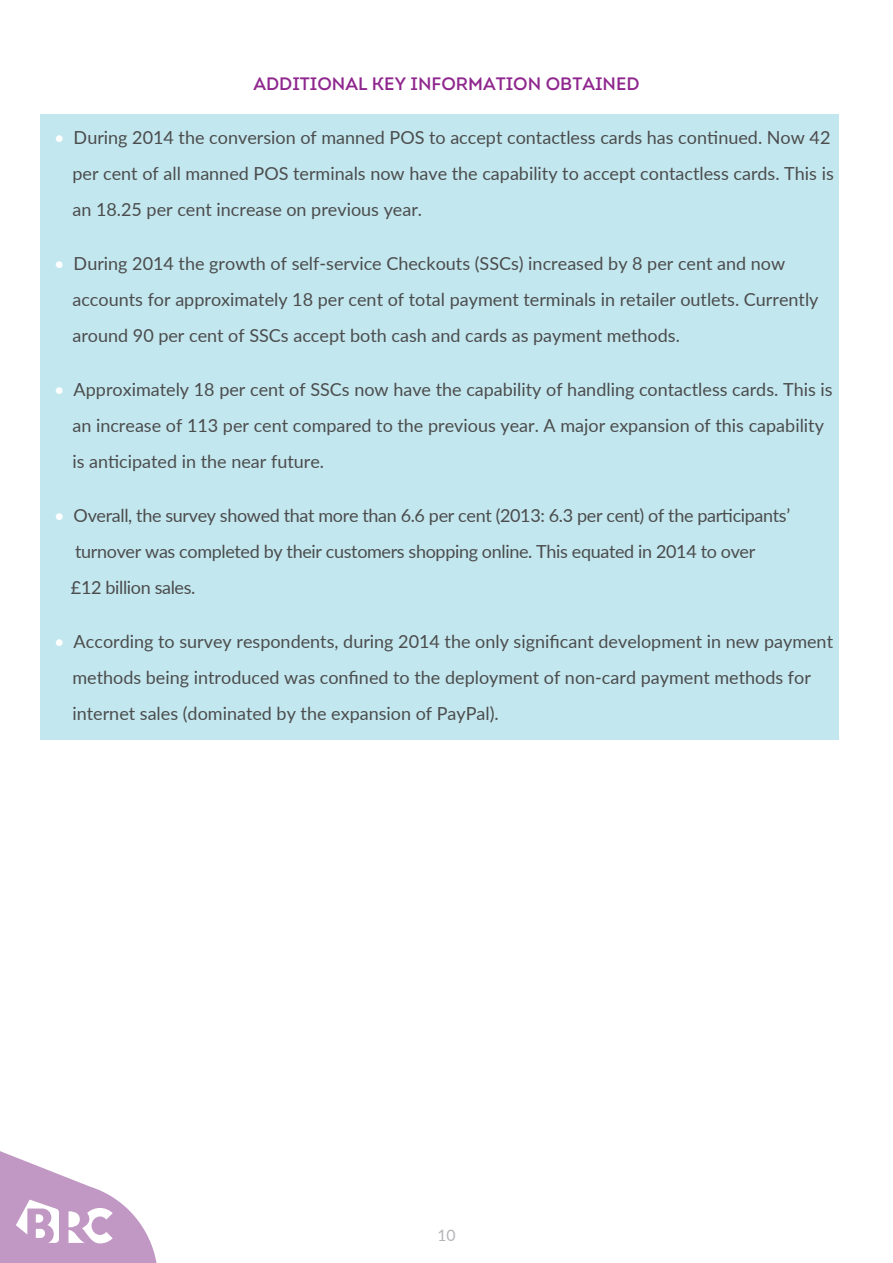
<style>
.page{position:relative;width:893px;height:1263px;background:#fff}
.page>*{position:absolute;margin:0;border:0;box-sizing:border-box;transform-origin:0 0}
.t1{font:18px/36px "Lato";color:#4b4c4d}
.t2{font:18px/36px "Lato";letter-spacing:-.02em;color:#4b4c4d}
.t3{font:18px "Intro Regular Caps";color:#8f278e}
.t4{font:15.75px "Lato";color:#b4b5b8}
.s1{color:#fff}
</style>
<div class="page">
<div style="left:40px;top:115px;width:799px;height:625px;background:#c3e7ee"></div>
<svg style="left:0;top:1151px;width:156px;height:112px"></svg>
<p class="t3" style="left:253px;top:72px;width:388px">ADDITIONAL KEY INFORMATION OBTAINED</p>
<p class="t1" style="left:72px;top:119px;width:763px;text-indent:-18px"><span class="s1">•</span> During 2014 the conversion of manned POS to accept contactless cards has continued. Now 42 per cent of all manned POS terminals now have the capability to accept contactless cards. This is an 18.25 per cent increase on previous year.</p>
<p class="t1" style="left:72px;top:245px;width:748px;text-indent:-18px"><span class="s1">•</span> During 2014 the growth of self-service Checkouts (SSCs) increased by 8 per cent and now accounts for approximately 18 per cent of total payment terminals in retailer outlets. Currently around 90 per cent of SSCs accept both cash and cards as payment methods.</p>
<p class="t1" style="left:72px;top:371px;width:762px;text-indent:-18px"><span class="s1">•</span> Approximately 18 per cent of SSCs now have the capability of handling contactless cards. This is an increase of 113 per cent compared to the previous year. A major expansion of this capability is anticipated in the near future.</p>
<p class="t2" style="left:71px;top:497px;width:721px;text-indent:-17px"><span class="s1">•</span> Overall, the survey showed that more than 6.6 per cent (2013: 6.3 per cent) of the participants’ turnover was completed by their customers shopping online. This equated in 2014 to over<br>£12 billion sales.</p>
<p class="t1" style="left:72px;top:623px;width:762px;text-indent:-18px"><span class="s1">•</span> According to survey respondents, during 2014 the only significant development in new payment methods being introduced was confined to the deployment of non-card payment methods for internet sales (dominated by the expansion of PayPal).</p>
<p class="t4" style="left:437px;top:1224px;width:20px">10</p>
</div>
